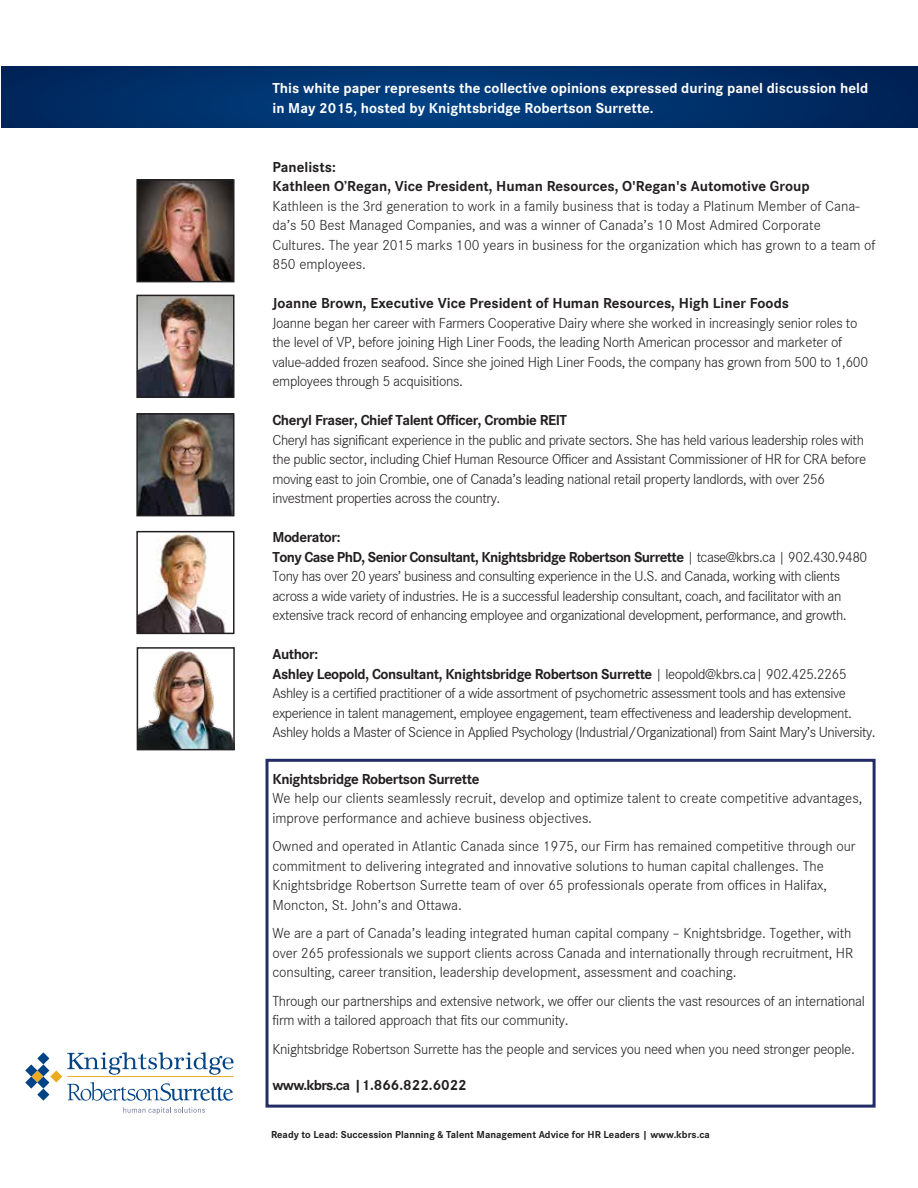
<style>
.page{position:relative;width:918px;height:1188px;background:#fff}
.page>*{position:absolute;margin:0;border:0;box-sizing:border-box;transform-origin:0 0}
.t1{font:300 15px/19.5px "Corporate S";letter-spacing:-.02em;color:#231f20}
.t2{font:300 15px/19.5px "Corporate S";color:#231f20}
.t3{font:700 15px/19.5px "Corporate S";color:#231f20}
.t4{font:700 15px/19.5px "Corporate S";color:#fff}
.t5{font:700 15px "Corporate S";letter-spacing:-.03em;color:#231f20}
.t6{font:700 10.5px "Corporate S";color:#231f20}
.s1{font-weight:700}
</style>
<div class="page">
<img style="left:139px;top:534px;width:87px;height:97px">
<div style="left:136px;top:531px;width:99px;height:103px;border:2px solid #231f20"></div>
<img style="left:139px;top:182px;width:93px;height:97px">
<div style="left:136px;top:179px;width:99px;height:103px;border:2px solid #231f20"></div>
<img style="left:140px;top:651px;width:92px;height:96px">
<div style="left:137px;top:647px;width:98px;height:103px;border:2px solid #231f20"></div>
<img style="left:139px;top:298px;width:93px;height:97px">
<div style="left:136px;top:295px;width:99px;height:103px;border:2px solid #231f20"></div>
<img style="left:139px;top:416px;width:93px;height:97px">
<div style="left:136px;top:413px;width:99px;height:103px;border:2px solid #231f20"></div>
<svg style="left:1px;top:67px;width:917px;height:61px;background:#00316b"></svg>
<div style="left:266px;top:759px;width:610px;height:349px;border:3px solid #232c64"></div>
<svg style="left:123px;top:1107px;width:82px;height:7px"></svg>
<svg style="left:25px;top:1052px;width:209px;height:49px"></svg>
<p class="t4" style="left:272px;top:78px;width:597px">This white paper represents the collective opinions expressed during panel discussion held in May 2015, hosted by Knightsbridge Robertson Surrette.</p>
<p class="t3" style="left:272px;top:157px;width:539px">Panelists:<br>Kathleen O’Regan, Vice President, Human Resources, O'Regan's Automotive Group</p>
<p class="t2" style="left:272px;top:196px;width:605px">Kathleen is the 3rd generation to work in a family business that is today a Platinum Member of Cana&shy;da’s 50 Best Managed Companies, and was a winner of Canada’s 10 Most Admired Corporate Cultures. The year 2015 marks 100 years in business for the organization which has grown to a team of 850 employees.</p>
<p class="t3" style="left:272px;top:293px;width:518px">Joanne Brown, Executive Vice President of Human Resources, High Liner Foods</p>
<p class="t1" style="left:272px;top:313px;width:597px">Joanne began her career with Farmers Cooperative Dairy where she worked in increasingly senior roles to the level of VP, before joining High Liner Foods, the leading North American processor and marketer of value-added frozen seafood. Since she joined High Liner Foods, the company has grown from 500 to 1,600 employees through 5 acquisitions.</p>
<p class="t5" style="left:272px;top:410px;width:296px">Cheryl Fraser, Chief Talent Officer, Crombie REIT</p>
<p class="t1" style="left:272px;top:430px;width:595px">Cheryl has significant experience in the public and private sectors. She has held various leadership roles with the public sector, including Chief Human Resource Officer and Assistant Commissioner of HR for CRA before moving east to join Crombie, one of Canada’s leading national retail property landlords, with over 256 investment properties across the country.</p>
<p class="t1" style="left:272px;top:527px;width:596px"><span class="s1">Moderator:<br>Tony Case PhD, Senior Consultant, Knightsbridge Robertson Surrette</span> | tcase@kbrs.ca | 902.430.9480<br>Tony has over 20 years’ business and consulting experience in the U.S. and Canada, working with clients across a wide variety of industries. He is a successful leadership consultant, coach, and facilitator with an extensive track record of enhancing employee and organizational development, performance, and growth.</p>
<p class="t1" style="left:272px;top:644px;width:605px"><span class="s1">Author:<br>Ashley Leopold, Consultant, Knightsbridge Robertson Surrette</span> | leopold@kbrs.ca| 902.425.2265<br>Ashley is a certified practitioner of a wide assortment of psychometric assessment tools and has extensive experience in talent management, employee engagement, team effectiveness and leadership development.<br>Ashley holds a Master of Science in Applied Psychology (Industrial/Organizational) from Saint Mary’s University.</p>
<p class="t5" style="left:272px;top:769px;width:208px">Knightsbridge Robertson Surrette</p>
<p class="t2" style="left:272px;top:788px;width:591px">We help our clients seamlessly recruit, develop and optimize talent to create competitive advantages, improve performance and achieve business objectives.</p>
<p class="t2" style="left:272px;top:836px;width:585px">Owned and operated in Atlantic Canada since 1975, our Firm has remained competitive through our commitment to delivering integrated and innovative solutions to human capital challenges. The Knightsbridge Robertson Surrette team of over 65 professionals operate from offices in Halifax, Moncton, St. John’s and Ottawa.</p>
<p class="t1" style="left:272px;top:923px;width:582px">We are a part of Canada’s leading integrated human capital company – Knightsbridge. Together, with over 265 professionals we support clients across Canada and internationally through recruitment, HR consulting, career transition, leadership development, assessment and coaching.</p>
<p class="t1" style="left:272px;top:991px;width:594px">Through our partnerships and extensive network, we offer our clients the vast resources of an international firm with a tailored approach that fits our community.</p>
<p class="t1" style="left:272px;top:1039px;width:584px">Knightsbridge Robertson Surrette has the people and services you need when you need stronger people.</p>
<p class="t3" style="left:272px;top:1075px;width:196px">www.kbrs.ca |1.866.822.6022</p>
<p class="t6" style="left:271px;top:1127px;width:440px">Ready to Lead: Succession Planning &amp; Talent Management Advice for HR Leaders | www.kbrs.ca</p>
</div>
